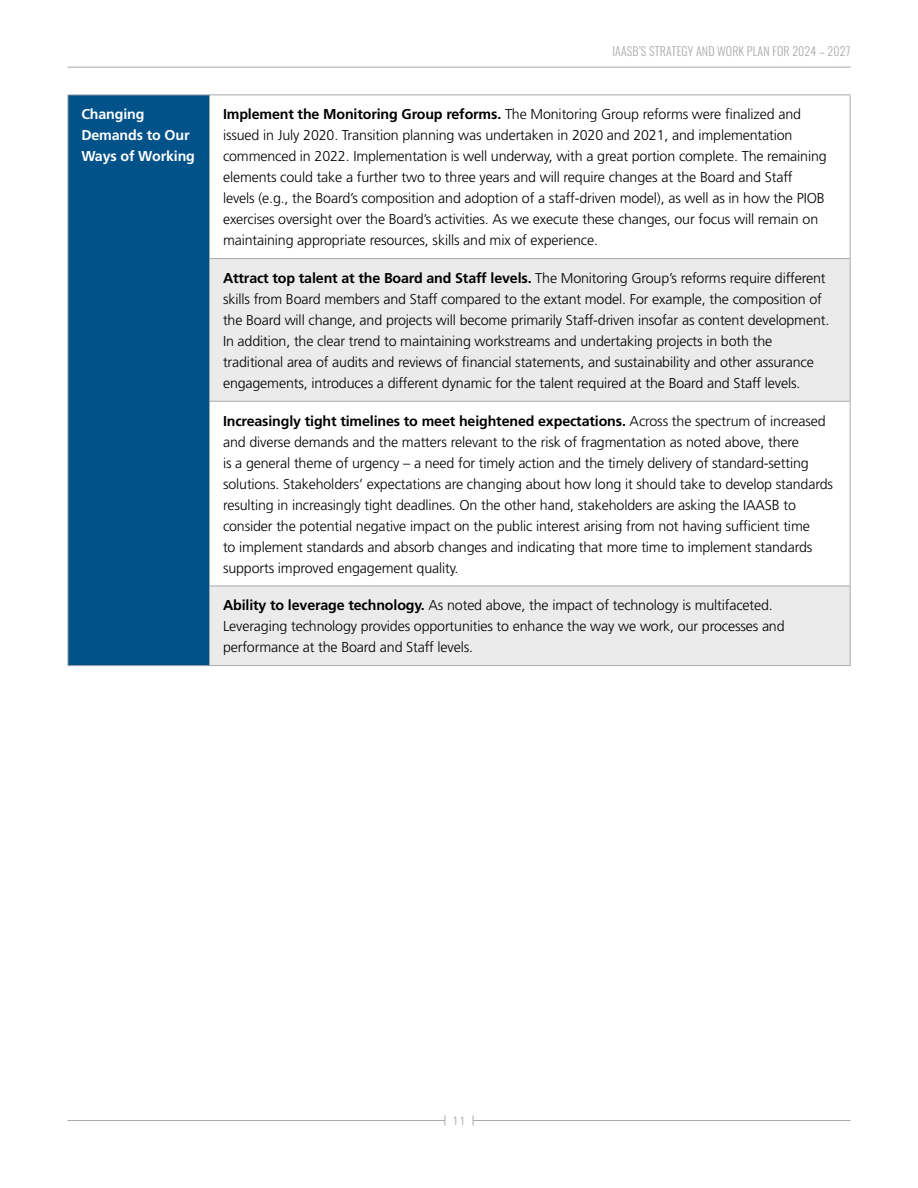
<style>
.page{position:relative;width:918px;height:1188px;background:#fff}
.page>*{position:absolute;margin:0;border:0;box-sizing:border-box;transform-origin:0 0}
.t1{font:300 14.25px/21px "Frutiger LT Std";letter-spacing:-.01em;color:#000}
.t2{font:700 14.25px/21px "Frutiger LT Std";letter-spacing:-.01em;color:#fff}
.t3{font:300 12px "Oswald";letter-spacing:.01em;color:#a7a9ac}
.t4{font:300 12px "Frutiger LT Std";color:#a7a9ac}
.s1{font-weight:700}
</style>
<div class="page">
<hr style="left:68px;top:1120px;width:782px;height:1px;background:#a7a9ac">
<hr style="left:68px;top:67px;width:782px;height:1px;background:#a7a9ac">
<div style="left:445px;top:1115px;width:28px;height:11px;background:#fff"></div>
<div style="left:68px;top:95px;width:142px;height:571px;background:#005289"></div>
<svg style="left:210px;top:259px;width:640px;height:406px;fill:#ebebeb"></svg>
<hr style="left:68px;top:94px;width:142px;height:1px;background:#a7a9ac">
<hr style="left:68px;top:95px;width:1px;height:164px;background:#a7a9ac">
<hr style="left:210px;top:94px;width:640px;height:1px;background:#a7a9ac">
<hr style="left:209px;top:95px;width:1px;height:163px;background:#a7a9ac">
<hr style="left:850px;top:95px;width:1px;height:163px;background:#a7a9ac">
<hr style="left:68px;top:259px;width:1px;height:142px;background:#a7a9ac">
<hr style="left:209px;top:258px;width:641px;height:1px;background:#a7a9ac">
<hr style="left:209px;top:259px;width:1px;height:142px;background:#a7a9ac">
<hr style="left:850px;top:259px;width:1px;height:142px;background:#a7a9ac">
<hr style="left:68px;top:401px;width:1px;height:185px;background:#a7a9ac">
<hr style="left:209px;top:401px;width:641px;height:1px;background:#a7a9ac">
<hr style="left:209px;top:402px;width:1px;height:184px;background:#a7a9ac">
<hr style="left:850px;top:402px;width:1px;height:184px;background:#a7a9ac">
<hr style="left:68px;top:586px;width:1px;height:79px;background:#a7a9ac">
<hr style="left:209px;top:586px;width:641px;height:1px;background:#a7a9ac">
<hr style="left:209px;top:586px;width:1px;height:79px;background:#a7a9ac">
<hr style="left:850px;top:586px;width:1px;height:79px;background:#a7a9ac">
<hr style="left:68px;top:665px;width:142px;height:1px;background:#a7a9ac">
<hr style="left:210px;top:665px;width:640px;height:1px;background:#a7a9ac">
<p class="t3" style="left:613px;top:40px;width:239px">IAASB’S STRATEGY AND WORK PLAN FOR 2024 – 2027</p>
<p class="t2" style="left:81px;top:104px;width:115px">Changing<br>Demands to Our<br>Ways of Working</p>
<p class="t1" style="left:223px;top:104px;width:605px"><span class="s1">Implement the Monitoring Group reforms.</span> The Monitoring Group reforms were finalized and issued in July 2020. Transition planning was undertaken in 2020 and 2021, and implementation commenced in 2022. Implementation is well underway, with a great portion complete. The remaining elements could take a further two to three years and will require changes at the Board and Staff levels (e.g., the Board’s composition and adoption of a staff-driven model), as well as in how the PIOB exercises oversight over the Board’s activities. As we execute these changes, our focus will remain on maintaining appropriate resources, skills and mix of experience.</p>
<p class="t1" style="left:223px;top:268px;width:608px"><span class="s1">Attract top talent at the Board and Staff levels.</span> The Monitoring Group’s reforms require different skills from Board members and Staff compared to the extant model. For example, the composition of the Board will change, and projects will become primarily Staff-driven insofar as content development.<br>In addition, the clear trend to maintaining workstreams and undertaking projects in both the traditional area of audits and reviews of financial statements, and sustainability and other assurance engagements, introduces a different dynamic for the talent required at the Board and Staff levels.</p>
<p class="t1" style="left:223px;top:410px;width:612px"><span class="s1">Increasingly tight timelines to meet heightened expectations.</span> Across the spectrum of increased and diverse demands and the matters relevant to the risk of fragmentation as noted above, there<br>is a general theme of urgency – a need for timely action and the timely delivery of standard-setting solutions. Stakeholders’ expectations are changing about how long it should take to develop standards resulting in increasingly tight deadlines. On the other hand, stakeholders are asking the IAASB to consider the potential negative impact on the public interest arising from not having sufficient time<br>to implement standards and absorb changes and indicating that more time to implement standards supports improved engagement quality.</p>
<p class="t1" style="left:223px;top:595px;width:563px"><span class="s1">Ability to leverage technology.</span> As noted above, the impact of technology is multifaceted.<br>Leveraging technology provides opportunities to enhance the way we work, our processes and performance at the Board and Staff levels.</p>
<p class="t4" style="left:452px;top:1114px;width:15px">11</p>
</div>
